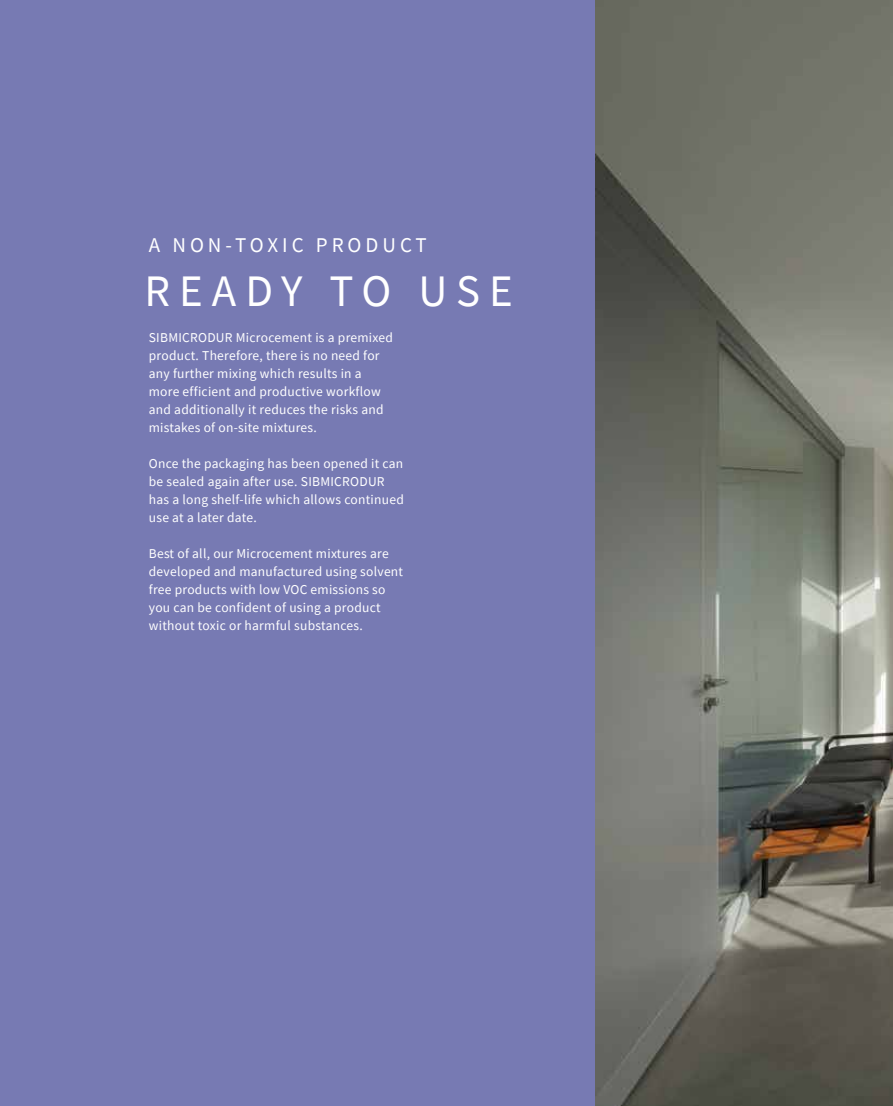
<style>
.page{position:relative;width:893px;height:1106px;background:#fff}
.page>*{position:absolute;margin:0;border:0;box-sizing:border-box;transform-origin:0 0}
.t1{font:45px "Source Sans Pro";letter-spacing:.2em;color:#fff}
.t2{font:21px "Source Sans Pro";letter-spacing:.19em;color:#fff}
.t3{font:13.5px/18px "Source Sans Pro";letter-spacing:.02em;color:#fff}
</style>
<div class="page">
<div style="left:0;top:0;width:600px;height:1106px;background:#777ab3"></div>
<img style="left:595px;top:0;width:298px;height:1106px">
<h2 class="t2" style="left:149px;top:231px;width:280px">A NON-TOXIC PRODUCT</h2>
<h1 class="t1" style="left:145px;top:262px;width:370px">READY TO USE</h1>
<p class="t3" style="left:149px;top:328px;width:246px">SIBMICRODUR Microcement is a premixed product. Therefore, there is no need for any further mixing which results in a more efficient and productive workflow and additionally it reduces the risks and mistakes of on-site mixtures.</p>
<p class="t3" style="left:149px;top:454px;width:257px">Once the packaging has been opened it can be sealed again after use. SIBMICRODUR has a long shelf-life which allows continued use at a later date.</p>
<p class="t3" style="left:149px;top:544px;width:256px">Best of all, our Microcement mixtures are developed and manufactured using solvent free products with low VOC emissions so you can be confident of using a product without toxic or harmful substances.</p>
</div>
